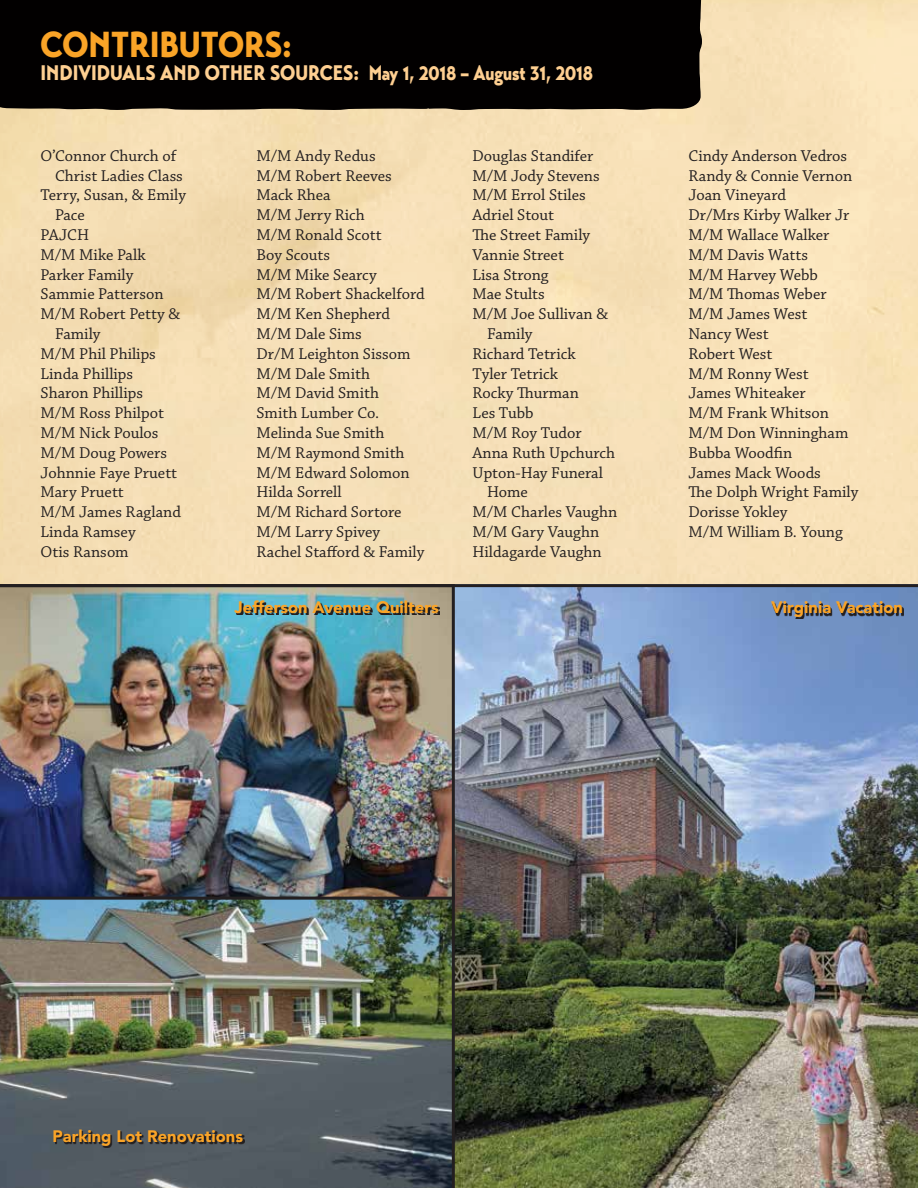
<style>
.page{position:relative;width:918px;height:1188px;background:#f6e0b7}
.page>*{position:absolute;margin:0;border:0;box-sizing:border-box;transform-origin:0 0}
.t1{font:900 36px "Transat";color:#faa427;scale:.9 1}
.t2{font:900 21px "Transat";color:#fecf91;scale:.9 1}
.t3{font:16.5px/19.8px "Chaparral Pro";color:#231f20}
.t4{font:900 16.5px "Avenir LT Std";color:#faa427}
</style>
<div class="page">
<img style="left:455px;top:587px;width:463px;height:601px">
<div style="left:0;top:0;width:702px;height:110px;background:#020000"></div>
<img style="left:0;top:900px;width:455px;height:288px">
<img style="left:0;top:587px;width:455px;height:313px">
<hr style="left:0;top:584px;width:918px;height:3px;background:#231f20">
<svg style="left:236px;top:602px;width:204px;height:13px;background:#4b7179"></svg>
<svg style="left:773px;top:603px;width:131px;height:16px;background:#506280"></svg>
<svg style="left:55px;top:1131px;width:189px;height:17px;background:#404449"></svg>
<h1 class="t1" style="left:40px;top:22px;width:281px">CONTRIBUTORS:</h1>
<p class="t2" style="left:40px;top:59px;width:615px">INDIVIDUALS AND OTHER SOURCES: May 1, 2018 – August 31, 2018</p>
<p class="t3" style="left:40px;top:146px;width:137px">O’Connor Church of</p>
<p class="t3" style="left:55px;top:166px;width:129px">Christ Ladies Class</p>
<p class="t3" style="left:40px;top:186px;width:147px">Terry, Susan, &amp; Emily</p>
<p class="t3" style="left:55px;top:206px;width:31px">Pace</p>
<p class="t3" style="left:40px;top:225px;width:50px">PAJCH</p>
<p class="t3" style="left:40px;top:245px;width:107px">M/M Mike Palk</p>
<p class="t3" style="left:40px;top:265px;width:95px">Parker Family</p>
<p class="t3" style="left:40px;top:285px;width:125px">Sammie Patterson</p>
<p class="t3" style="left:40px;top:305px;width:141px">M/M Robert Petty &amp;</p>
<p class="t3" style="left:55px;top:324px;width:47px">Family</p>
<p class="t3" style="left:40px;top:344px;width:117px">M/M Phil Philips</p>
<p class="t3" style="left:40px;top:364px;width:94px">Linda Phillips</p>
<p class="t3" style="left:40px;top:384px;width:104px">Sharon Phillips</p>
<p class="t3" style="left:40px;top:404px;width:125px">M/M Ross Philpot</p>
<p class="t3" style="left:40px;top:423px;width:120px">M/M Nick Poulos</p>
<p class="t3" style="left:40px;top:443px;width:128px">M/M Doug Powers</p>
<p class="t3" style="left:40px;top:463px;width:138px">Johnnie Faye Pruett</p>
<p class="t3" style="left:40px;top:483px;width:85px">Mary Pruett</p>
<p class="t3" style="left:40px;top:503px;width:142px">M/M James Ragland</p>
<p class="t3" style="left:40px;top:522px;width:97px">Linda Ramsey</p>
<p class="t3" style="left:40px;top:542px;width:90px">Otis Ransom</p>
<p class="t3" style="left:257px;top:146px;width:170px">M/M Andy Redus<br>M/M Robert Reeves<br>Mack Rhea<br>M/M Jerry Rich<br>M/M Ronald Scott<br>Boy Scouts<br>M/M Mike Searcy<br>M/M Robert Shackelford<br>M/M Ken Shepherd<br>M/M Dale Sims<br>Dr/M Leighton Sissom<br>M/M Dale Smith<br>M/M David Smith<br>Smith Lumber Co.<br>Melinda Sue Smith<br>M/M Raymond Smith<br>M/M Edward Solomon<br>Hilda Sorrell<br>M/M Richard Sortore<br>M/M Larry Spivey<br>Rachel Stafford &amp; Family</p>
<p class="t3" style="left:473px;top:146px;width:122px">Douglas Standifer</p>
<p class="t3" style="left:473px;top:166px;width:129px">M/M Jody Stevens</p>
<p class="t3" style="left:473px;top:186px;width:115px">M/M Errol Stiles</p>
<p class="t3" style="left:473px;top:206px;width:83px">Adriel Stout</p>
<p class="t3" style="left:473px;top:225px;width:119px">The Street Family</p>
<p class="t3" style="left:473px;top:245px;width:93px">Vannie Street</p>
<p class="t3" style="left:473px;top:265px;width:78px">Lisa Strong</p>
<p class="t3" style="left:473px;top:285px;width:74px">Mae Stults</p>
<p class="t3" style="left:473px;top:305px;width:137px">M/M Joe Sullivan &amp;</p>
<p class="t3" style="left:487px;top:324px;width:47px">Family</p>
<p class="t3" style="left:473px;top:344px;width:105px">Richard Tetrick</p>
<p class="t3" style="left:473px;top:364px;width:87px">Tyler Tetrick</p>
<p class="t3" style="left:473px;top:384px;width:108px">Rocky Thurman</p>
<p class="t3" style="left:473px;top:404px;width:63px">Les Tubb</p>
<p class="t3" style="left:473px;top:423px;width:111px">M/M Roy Tudor</p>
<p class="t3" style="left:473px;top:443px;width:144px">Anna Ruth Upchurch</p>
<p class="t3" style="left:473px;top:463px;width:132px">Upton-Hay Funeral</p>
<p class="t3" style="left:487px;top:483px;width:42px">Home</p>
<p class="t3" style="left:473px;top:503px;width:146px">M/M Charles Vaughn</p>
<p class="t3" style="left:473px;top:522px;width:128px">M/M Gary Vaughn</p>
<p class="t3" style="left:473px;top:542px;width:131px">Hildagarde Vaughn</p>
<p class="t3" style="left:689px;top:146px;width:171px">Cindy Anderson Vedros<br>Randy &amp; Connie Vernon<br>Joan Vineyard<br>Dr/Mrs Kirby Walker Jr<br>M/M Wallace Walker<br>M/M Davis Watts<br>M/M Harvey Webb<br>M/M Thomas Weber<br>M/M James West<br>Nancy West<br>Robert West<br>M/M Ronny West<br>James Whiteaker<br>M/M Frank Whitson<br>M/M Don Winningham<br>Bubba Woodfin<br>James Mack Woods<br>The Dolph Wright Family<br>Dorisse Yokley<br>M/M William B. Young</p>
<p class="t4" style="left:235px;top:598px;width:206px">Jefferson Avenue Quilters</p>
<p class="t4" style="left:771px;top:598px;width:133px">Virginia Vacation</p>
<p class="t4" style="left:52px;top:1126px;width:192px">Parking Lot Renovations</p>
</div>
